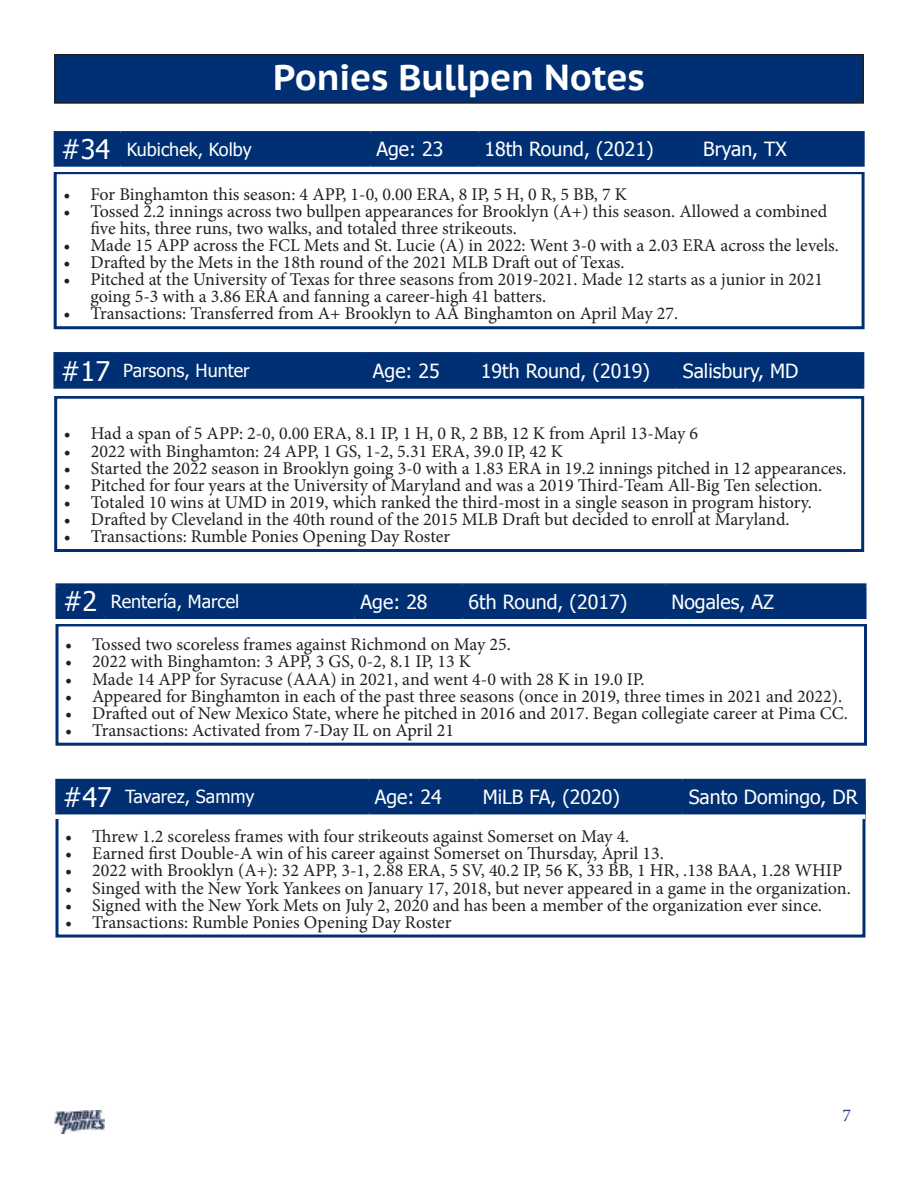
<style>
.page{position:relative;width:918px;height:1188px;background:#fff}
.page>*{position:absolute;margin:0;border:0;box-sizing:border-box;transform-origin:0 0}
.t1{font:700 36px "PT Sans Caption";letter-spacing:-.005em;color:#fff}
.t2{font:27px "Tahoma";color:#fff}
.t3{font:19.5px "Tahoma";color:#fff}
.t4{font:18px/17.1px "Minion Pro";color:#231f20}
.t5{font:18px "Tahoma";color:#fff}
.t6{font:18px "Minion Pro";color:#253f8e}
</style>
<div class="page">
<div style="left:55px;top:55px;width:808px;height:48px;background:#002f73"></div>
<div style="left:54px;top:54px;width:810px;height:50px;border:2px solid #231f20"></div>
<img style="left:54px;top:1110px;width:51px;height:24px">
<div style="left:54px;top:396px;width:810px;height:156px;border:3px solid #002f73"></div>
<div style="left:56px;top:355px;width:619px;height:31px;background:#002f73"></div>
<div style="left:677px;top:354px;width:186px;height:33px;background:#002f73"></div>
<hr style="left:53px;top:352px;width:64px;height:3px;background:#002f73">
<hr style="left:53px;top:355px;width:3px;height:31px;background:#002f73">
<hr style="left:117px;top:352px;width:250px;height:3px;background:#002f73">
<hr style="left:116px;top:355px;width:3px;height:31px;background:#002f73">
<hr style="left:367px;top:352px;width:108px;height:3px;background:#002f73">
<hr style="left:365px;top:355px;width:3px;height:31px;background:#002f73">
<hr style="left:475px;top:352px;width:202px;height:3px;background:#002f73">
<hr style="left:473px;top:355px;width:3px;height:31px;background:#002f73">
<hr style="left:677px;top:352px;width:187px;height:3px;background:#002f73">
<hr style="left:675px;top:355px;width:3px;height:31px;background:#002f73">
<hr style="left:861px;top:355px;width:3px;height:31px;background:#002f73">
<hr style="left:53px;top:386px;width:64px;height:3px;background:#002f73">
<hr style="left:117px;top:386px;width:250px;height:3px;background:#002f73">
<hr style="left:367px;top:386px;width:108px;height:3px;background:#002f73">
<hr style="left:475px;top:386px;width:202px;height:3px;background:#002f73">
<hr style="left:677px;top:386px;width:187px;height:3px;background:#002f73">
<div style="left:56px;top:623px;width:811px;height:123px;border:3px solid #002f73"></div>
<div style="left:58px;top:586px;width:606px;height:30px;background:#002f73"></div>
<div style="left:665px;top:585px;width:200px;height:32px;background:#002f73"></div>
<hr style="left:56px;top:583px;width:49px;height:3px;background:#002f73">
<hr style="left:56px;top:586px;width:2px;height:30px;background:#002f73">
<hr style="left:105px;top:583px;width:250px;height:3px;background:#002f73">
<hr style="left:103px;top:586px;width:3px;height:30px;background:#002f73">
<hr style="left:355px;top:583px;width:108px;height:3px;background:#002f73">
<hr style="left:353px;top:586px;width:3px;height:30px;background:#002f73">
<hr style="left:463px;top:583px;width:202px;height:3px;background:#002f73">
<hr style="left:461px;top:586px;width:3px;height:30px;background:#002f73">
<hr style="left:665px;top:583px;width:202px;height:3px;background:#002f73">
<hr style="left:664px;top:586px;width:3px;height:30px;background:#002f73">
<hr style="left:864px;top:586px;width:3px;height:30px;background:#002f73">
<hr style="left:56px;top:616px;width:49px;height:3px;background:#002f73">
<hr style="left:105px;top:616px;width:250px;height:3px;background:#002f73">
<hr style="left:355px;top:616px;width:108px;height:3px;background:#002f73">
<hr style="left:463px;top:616px;width:202px;height:3px;background:#002f73">
<hr style="left:665px;top:616px;width:202px;height:3px;background:#002f73">
<div style="left:56px;top:799px;width:809px;height:139px;border:3px solid #002f73"></div>
<div style="left:55px;top:779px;width:810px;height:40px;background:linear-gradient(to right,#fff,#fff)"></div>
<div style="left:58px;top:782px;width:623px;height:29px;background:#002f73"></div>
<div style="left:683px;top:780px;width:181px;height:33px;background:#002f73"></div>
<hr style="left:55px;top:779px;width:64px;height:3px;background:#002f73">
<hr style="left:55px;top:782px;width:3px;height:29px;background:#002f73">
<hr style="left:119px;top:779px;width:250px;height:3px;background:#002f73">
<hr style="left:118px;top:782px;width:3px;height:29px;background:#002f73">
<hr style="left:369px;top:779px;width:108px;height:3px;background:#002f73">
<hr style="left:367px;top:782px;width:3px;height:29px;background:#002f73">
<hr style="left:477px;top:779px;width:206px;height:3px;background:#002f73">
<hr style="left:475px;top:782px;width:3px;height:29px;background:#002f73">
<hr style="left:683px;top:779px;width:183px;height:3px;background:#002f73">
<hr style="left:681px;top:782px;width:3px;height:29px;background:#002f73">
<hr style="left:863px;top:782px;width:3px;height:29px;background:#002f73">
<hr style="left:55px;top:811px;width:64px;height:3px;background:#002f73">
<hr style="left:119px;top:811px;width:250px;height:3px;background:#002f73">
<hr style="left:369px;top:811px;width:108px;height:3px;background:#002f73">
<hr style="left:477px;top:811px;width:206px;height:3px;background:#002f73">
<hr style="left:683px;top:811px;width:183px;height:3px;background:#002f73">
<div style="left:54px;top:171px;width:811px;height:158px;border:3px solid #002f73"></div>
<div style="left:57px;top:134px;width:639px;height:30px;background:#002f73"></div>
<div style="left:697px;top:133px;width:166px;height:32px;background:#002f73"></div>
<hr style="left:54px;top:131px;width:67px;height:3px;background:#002f73">
<hr style="left:54px;top:134px;width:3px;height:30px;background:#002f73">
<hr style="left:121px;top:131px;width:249px;height:3px;background:#002f73">
<hr style="left:119px;top:134px;width:3px;height:30px;background:#002f73">
<hr style="left:370px;top:131px;width:108px;height:3px;background:#002f73">
<hr style="left:369px;top:134px;width:3px;height:30px;background:#002f73">
<hr style="left:478px;top:131px;width:219px;height:3px;background:#002f73">
<hr style="left:477px;top:134px;width:3px;height:30px;background:#002f73">
<hr style="left:697px;top:131px;width:168px;height:3px;background:#002f73">
<hr style="left:696px;top:134px;width:3px;height:30px;background:#002f73">
<hr style="left:862px;top:134px;width:3px;height:30px;background:#002f73">
<hr style="left:54px;top:164px;width:67px;height:3px;background:#002f73">
<hr style="left:121px;top:164px;width:249px;height:3px;background:#002f73">
<hr style="left:370px;top:164px;width:108px;height:3px;background:#002f73">
<hr style="left:478px;top:164px;width:219px;height:3px;background:#002f73">
<hr style="left:697px;top:164px;width:168px;height:3px;background:#002f73">
<p class="t1" style="left:273px;top:53px;width:373px">Ponies Bullpen Notes</p>
<p class="t2" style="left:61px;top:131px;width:51px">#34</p>
<p class="t5" style="left:127px;top:137px;width:127px">Kubichek, Kolby</p>
<p class="t3" style="left:376px;top:136px;width:69px">Age: 23</p>
<p class="t3" style="left:484px;top:136px;width:171px">18th Round, (2021)</p>
<p class="t3" style="left:703px;top:136px;width:85px">Bryan, TX</p>
<p class="t4" style="left:63px;top:185px;width:565px">• For Binghamton this season: 4 APP, 1-0, 0.00 ERA, 8 IP, 5 H, 0 R, 5 BB, 7 K</p>
<p class="t4" style="left:90px;top:203px;width:738px;text-indent:-27px">• Tossed 2.2 innings across two bullpen appearances for Brooklyn (A+) this season. Allowed a combined five hits, three runs, two walks, and totaled three strikeouts.</p>
<p class="t4" style="left:63px;top:237px;width:777px">• Made 15 APP across the FCL Mets and St. Lucie (A) in 2022: Went 3-0 with a 2.03 ERA across the levels.</p>
<p class="t4" style="left:63px;top:254px;width:563px">• Drafted by the Mets in the 18th round of the 2021 MLB Draft out of Texas.</p>
<p class="t4" style="left:90px;top:271px;width:734px;text-indent:-27px">• Pitched at the University of Texas for three seasons from 2019-2021. Made 12 starts as a junior in 2021 going 5-3 with a 3.86 ERA and fanning a career-high 41 batters.</p>
<p class="t4" style="left:63px;top:305px;width:616px">• Transactions: Transferred from A+ Brooklyn to AA Binghamton on April May 27.</p>
<p class="t2" style="left:61px;top:353px;width:51px">#17</p>
<p class="t5" style="left:123px;top:359px;width:128px">Parsons, Hunter</p>
<p class="t3" style="left:373px;top:358px;width:69px">Age: 25</p>
<p class="t3" style="left:481px;top:358px;width:171px">19th Round, (2019)</p>
<p class="t3" style="left:683px;top:358px;width:117px">Salisbury, MD</p>
<p class="t4" style="left:64px;top:425px;width:636px">• Had a span of 5 APP: 2-0, 0.00 ERA, 8.1 IP, 1 H, 0 R, 2 BB, 12 K from April 13-May 6</p>
<p class="t4" style="left:64px;top:442px;width:501px">• 2022 with Binghamton: 24 APP, 1 GS, 1-2, 5.31 ERA, 39.0 IP, 42 K</p>
<p class="t4" style="left:64px;top:460px;width:784px">• Started the 2022 season in Brooklyn going 3-0 with a 1.83 ERA in 19.2 innings pitched in 12 appearances.</p>
<p class="t4" style="left:64px;top:477px;width:760px">• Pitched for four years at the University of Maryland and was a 2019 Third-Team All-Big Ten selection.</p>
<p class="t4" style="left:64px;top:494px;width:750px">• Totaled 10 wins at UMD in 2019, which ranked the third-most in a single season in program history.</p>
<p class="t4" style="left:64px;top:511px;width:727px">• Drafted by Cleveland in the 40th round of the 2015 MLB Draft but decided to enroll at Maryland.</p>
<p class="t4" style="left:64px;top:528px;width:388px">• Transactions: Rumble Ponies Opening Day Roster</p>
<p class="t2" style="left:63px;top:584px;width:36px">#2</p>
<p class="t5" style="left:111px;top:589px;width:130px">Rentería, Marcel</p>
<p class="t3" style="left:361px;top:588px;width:69px">Age: 28</p>
<p class="t3" style="left:469px;top:588px;width:160px">6th Round, (2017)</p>
<p class="t3" style="left:671px;top:588px;width:104px">Nogales, AZ</p>
<p class="t4" style="left:65px;top:636px;width:447px">• Tossed two scoreless frames against Richmond on May 25.</p>
<p class="t4" style="left:65px;top:653px;width:407px">• 2022 with Binghamton: 3 APP, 3 GS, 0-2, 8.1 IP, 13 K</p>
<p class="t4" style="left:65px;top:670px;width:581px">• Made 14 APP for Syracuse (AAA) in 2021, and went 4-0 with 28 K in 19.0 IP.</p>
<p class="t4" style="left:65px;top:687px;width:778px">• Appeared for Binghamton in each of the past three seasons (once in 2019, three times in 2021 and 2022).</p>
<p class="t4" style="left:65px;top:705px;width:784px">• Drafted out of New Mexico State, where he pitched in 2016 and 2017. Began collegiate career at Pima CC.</p>
<p class="t4" style="left:65px;top:722px;width:390px">• Transactions: Activated from 7-Day IL on April 21</p>
<p class="t2" style="left:63px;top:779px;width:51px">#47</p>
<p class="t5" style="left:125px;top:785px;width:131px">Tavarez, Sammy</p>
<p class="t3" style="left:375px;top:784px;width:69px">Age: 24</p>
<p class="t3" style="left:483px;top:784px;width:139px">MiLB FA, (2020)</p>
<p class="t3" style="left:689px;top:784px;width:171px">Santo Domingo, DR</p>
<p class="t4" style="left:65px;top:828px;width:566px">• Threw 1.2 scoreless frames with four strikeouts against Somerset on May 4.</p>
<p class="t4" style="left:65px;top:845px;width:600px">• Earned first Double-A win of his career against Somerset on Thursday, April 13.</p>
<p class="t4" style="left:65px;top:862px;width:778px">• 2022 with Brooklyn (A+): 32 APP, 3-1, 2.88 ERA, 5 SV, 40.2 IP, 56 K, 33 BB, 1 HR, .138 BAA, 1.28 WHIP</p>
<p class="t4" style="left:65px;top:879px;width:787px">• Singed with the New York Yankees on January 17, 2018, but never appeared in a game in the organization.</p>
<p class="t4" style="left:65px;top:896px;width:758px">• Signed with the New York Mets on July 2, 2020 and has been a member of the organization ever since.</p>
<p class="t4" style="left:65px;top:914px;width:388px">• Transactions: Rumble Ponies Opening Day Roster</p>
<p class="t6" style="left:842px;top:1103px;width:10px">7</p>
</div>
